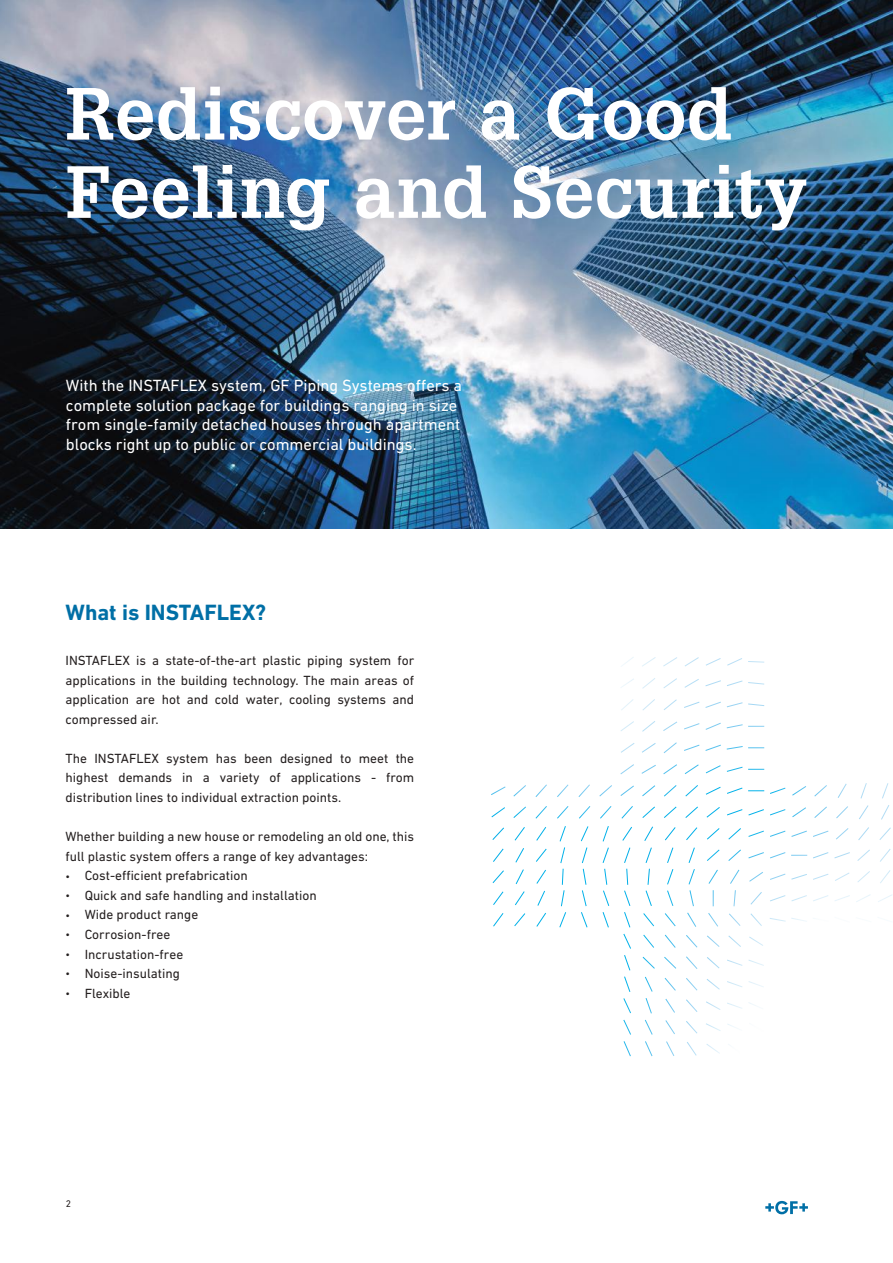
<style>
.page{position:relative;width:893px;height:1263px;background:#fff}
.page>*{position:absolute;margin:0;border:0;box-sizing:border-box;transform-origin:0 0}
.t1{font:700 72px/78.3px "Glypha LT Pro";letter-spacing:.01em;color:#fff}
.t2{font:700 22.5px "DIN Next W1 G";color:#006fa6}
.t3{font:16.5px/19.5px "DIN Next W1 G";color:#fff}
.t4{font:13.5px/19.5px "DIN Next W1 G";color:#241f1f;text-align:justify}
.t5{font:9.75px "DIN Next W1 G";color:#241f1f}
.s1{font-size:10.5px}
</style>
<div class="page">
<img style="left:0;top:0;width:893px;height:528px">
<svg style="left:491px;top:657px;width:398px;height:163px"></svg>
<svg style="left:765px;top:1201px;width:43px;height:13px"></svg>
<h1 class="t1" style="left:66px;top:73px;width:743px">Rediscover a Good<br>Feeling and Security</h1>
<p class="t3" style="left:66px;top:376px;width:398px">With the INSTAFLEX system, GF Piping Systems offers a complete solution package for buildings ranging in size from single-family detached houses through apartment blocks right up to public or commercial buildings.</p>
<h2 class="t2" style="left:66px;top:599px;width:202px">What is INSTAFLEX?</h2>
<p class="t4" style="left:66px;top:651px;width:350px">INSTAFLEX is a state-of-the-art plastic piping system for applications in the building technology. The main areas of application are hot and cold water, cooling systems and compressed air.</p>
<p class="t4" style="left:66px;top:748px;width:350px">The INSTAFLEX system has been designed to meet the highest demands in a variety of applications - from distribution lines to individual extraction points.</p>
<p class="t4" style="left:66px;top:827px;width:350px">Whether building a new house or remodeling an old one, this full plastic system offers a range of key advantages:</p>
<p class="t4" style="left:66px;top:866px;width:184px"><span class="s1">•</span> Cost-efficient prefabrication</p>
<p class="t4" style="left:66px;top:885px;width:253px"><span class="s1">•</span> Quick and safe handling and installation</p>
<p class="t4" style="left:66px;top:905px;width:134px"><span class="s1">•</span> Wide product range</p>
<p class="t4" style="left:66px;top:924px;width:106px"><span class="s1">•</span> Corrosion-free</p>
<p class="t4" style="left:66px;top:944px;width:119px"><span class="s1">•</span> Incrustation-free</p>
<p class="t4" style="left:66px;top:963px;width:116px"><span class="s1">•</span> Noise-insulating</p>
<p class="t4" style="left:66px;top:983px;width:66px"><span class="s1">•</span> Flexible</p>
<p class="t5" style="left:66px;top:1197px;width:7px">2</p>
</div>
